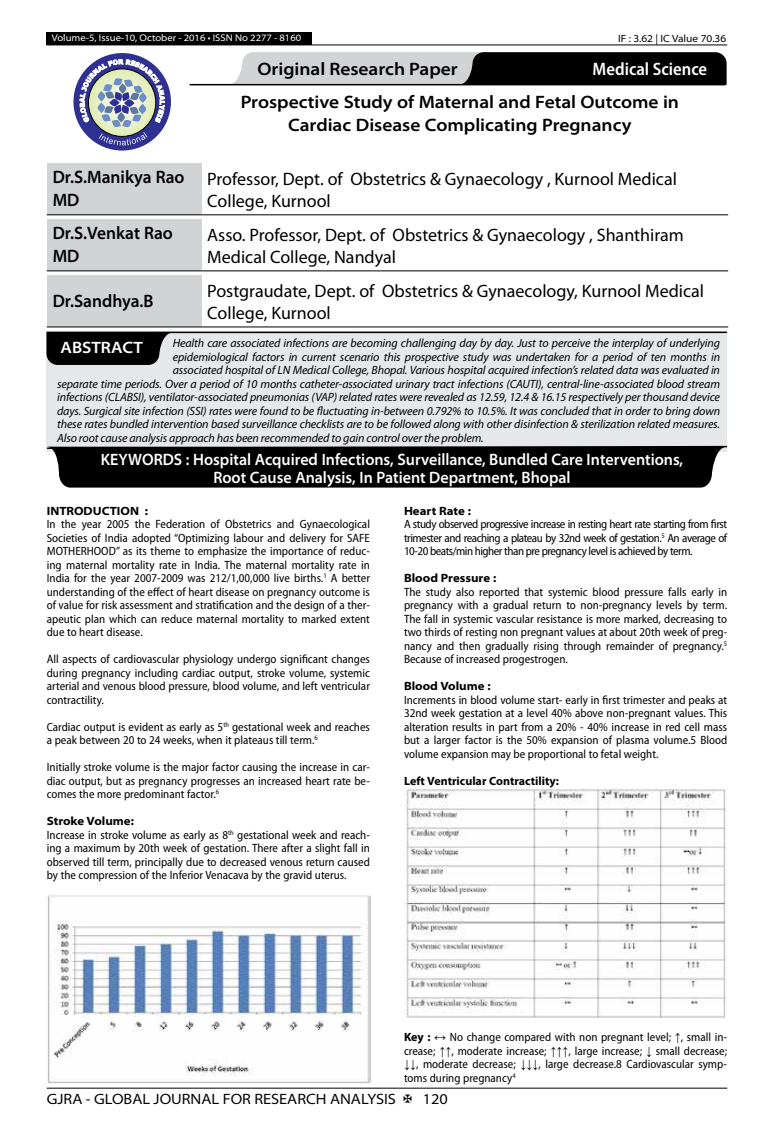
<style>
.page{position:relative;width:774px;height:1136px;background:#fff}
.page>*{position:absolute;margin:0;border:0;box-sizing:border-box;transform-origin:0 0}
.t1{font:18px/21.6px "Myriad Pro";color:#000}
.t2{font:600 semi-expanded 18px/23.4px "Myriad Pro";color:#000;text-align:center}
.t3{font:600 semi-expanded 18px/23.4px "Myriad Pro";color:#000;scale:.9 1}
.t4{font:600 semi-condensed 18px "Myriad Pro";color:#fff}
.t5{font:600 semi-expanded 16.5px/18.5px "Myriad Pro";color:#fff;text-align:center;scale:.9 1}
.t6{font:600 semi-expanded 16.5px "Myriad Pro";color:#fff}
.t7{font:semi-expanded 15px "Myriad Pro";color:#000}
.t8{font:semi-condensed 12px/13.5px "Myriad Pro";color:#000;text-align:justify}
.t9{font:italic 12px "Myriad Pro";letter-spacing:-.01em;color:#000}
.t10{font:700 semi-expanded 12px "Myriad Pro";color:#000}
.t11{font:700 12px "Myriad Pro";color:#000}
.t12{font:semi-expanded 10.5px "Myriad Pro";color:#000}
.t13{font:semi-expanded 9.75px "Myriad Pro";color:#fff}
.s1{font-weight:700;font-stretch:semi-expanded}
.s2{font-weight:700;font-stretch:normal}
.s3{font-family:"Times New Roman";font-stretch:normal}
</style>
<div class="page">
<hr style="left:47px;top:1087px;width:680px;height:1px;background:#000">
<div style="left:47px;top:32px;width:265px;height:13px;background:#000"></div>
<hr style="left:47px;top:45px;width:680px;height:1px;background:#000">
<svg style="left:229px;top:52px;width:498px;height:33px;background:#686969"></svg>
<div style="left:73px;top:53px;width:98px;height:97px;background:#2e3092;border-radius:50%"></div>
<svg style="left:80px;top:59px;width:85px;height:86px"></svg>
<div style="left:47px;top:163px;width:154px;height:52px;background:#d1d3d4"></div>
<hr style="left:47px;top:214px;width:154px;height:1px;background:#000">
<hr style="left:201px;top:214px;width:527px;height:1px;background:#000">
<div style="left:47px;top:219px;width:154px;height:52px;background:#d1d3d4"></div>
<hr style="left:47px;top:270px;width:154px;height:1px;background:#000">
<hr style="left:201px;top:270px;width:527px;height:1px;background:#000">
<div style="left:47px;top:275px;width:154px;height:52px;background:#d1d3d4"></div>
<hr style="left:47px;top:326px;width:154px;height:1px;background:#000">
<hr style="left:201px;top:326px;width:527px;height:1px;background:#000">
<div style="left:46px;top:331px;width:681px;height:121px;background:#e6e7e8"></div>
<hr style="left:47px;top:331px;width:679px;height:2px;background:#000">
<svg style="left:46px;top:332px;width:127px;height:33px;background:#181818"></svg>
<svg style="left:46px;top:445px;width:682px;height:42px;background:#111"></svg>
<hr style="left:190px;top:84px;width:535px;height:1px;background:#000">
<img style="left:47px;top:895px;width:323px;height:188px">
<img style="left:404px;top:788px;width:322px;height:229px">
<p class="t13" style="left:52px;top:32px;width:251px">Volume-5, Issue-10, October - 2016 • ISSN No 2277 - 8160</p>
<p class="t12" style="left:618px;top:32px;width:110px">IF : 3.62 | IC Value 70.36</p>
<h1 class="t2" style="left:257px;top:58px;width:202px">Original Research Paper</h1>
<h1 class="t4" style="left:593px;top:59px;width:116px">Medical Science</h1>
<h1 class="t2" style="left:241px;top:91px;width:440px">Prospective Study of Maternal and Fetal Outcome in<br>Cardiac Disease Complicating Pregnancy</h1>
<h1 class="t3" style="left:53px;top:165px;width:148px">Dr.S.Manikya Rao<br>MD</h1>
<h1 class="t1" style="left:207px;top:168px;width:471px">Professor, Dept. of Obstetrics &amp; Gynaecology , Kurnool Medical<br>College, Kurnool</h1>
<h1 class="t3" style="left:53px;top:221px;width:135px">Dr.S.Venkat Rao<br>MD</h1>
<h1 class="t1" style="left:207px;top:224px;width:478px">Asso. Professor, Dept. of Obstetrics &amp; Gynaecology , Shanthiram<br>Medical College, Nandyal</h1>
<h1 class="t3" style="left:53px;top:289px;width:113px">Dr.Sandhya.B</h1>
<h1 class="t1" style="left:207px;top:281px;width:498px">Postgraudate, Dept. of Obstetrics &amp; Gynaecology, Kurnool Medical<br>College, Kurnool</h1>
<p class="t9" style="left:173px;top:336px;width:549px">Health care associated infections are becoming challenging day by day. Just to perceive the interplay of underlying</p>
<p class="t9" style="left:173px;top:350px;width:549px">epidemiological factors in current scenario this prospective study was undertaken for a period of ten months in</p>
<p class="t9" style="left:173px;top:363px;width:549px">associated hospital of LN Medical College, Bhopal. Various hospital acquired infection’s related data was evaluated in</p>
<p class="t9" style="left:57px;top:377px;width:664px">separate time periods. Over a period of 10 months catheter-associated urinary tract infections (CAUTI), central-line-associated blood stream</p>
<p class="t9" style="left:57px;top:390px;width:664px">infections (CLABSI), ventilator-associated pneumonias (VAP) related rates were revealed as 12.59, 12.4 &amp; 16.15 respectively per thousand device</p>
<p class="t9" style="left:57px;top:404px;width:664px">days. Surgical site infection (SSI) rates were found to be fluctuating in-between 0.792% to 10.5%. It was concluded that in order to bring down</p>
<p class="t9" style="left:57px;top:417px;width:664px">these rates bundled intervention based surveillance checklists are to be followed along with other disinfection &amp; sterilization related measures.</p>
<p class="t9" style="left:57px;top:431px;width:428px">Also root cause analysis approach has been recommended to gain control over the problem.</p>
<h2 class="t6" style="left:60px;top:338px;width:84px">ABSTRACT</h2>
<h2 class="t5" style="left:101px;top:450px;width:649px">KEYWORDS : Hospital Acquired Infections, Surveillance, Bundled Care Interventions,<br>Root Cause Analysis, In Patient Department, Bhopal</h2>
<p class="t10" style="left:47px;top:503px;width:103px">INTRODUCTION :</p>
<p class="t8" style="left:47px;top:517px;width:325px">In the year 2005 the Federation of Obstetrics and Gynaecological Societies of India adopted “Optimizing labour and delivery for SAFE MOTHERHOOD” as its theme to emphasize the importance of reduc&shy;ing maternal mortality rate in India. The maternal mortality rate in India for the year 2007-2009 was 212/1,00,000 live births.<sup>1</sup> A better understanding of the effect of heart disease on pregnancy outcome is of value for risk assessment and stratification and the design of a ther&shy;apeutic plan which can reduce maternal mortality to marked extent due to heart disease.</p>
<p class="t8" style="left:47px;top:652px;width:325px">All aspects of cardiovascular physiology undergo significant changes during pregnancy including cardiac output, stroke volume, systemic arterial and venous blood pressure, blood volume, and left ventricular contractility.</p>
<p class="t8" style="left:47px;top:720px;width:325px">Cardiac output is evident as early as 5<sup>th</sup> gestational week and reaches a peak between 20 to 24 weeks, when it plateaus till term.<sup>6</sup></p>
<p class="t8" style="left:47px;top:760px;width:325px">Initially stroke volume is the major factor causing the increase in car&shy;diac output, but as pregnancy progresses an increased heart rate be&shy;comes the more predominant factor.<sup>6</sup></p>
<p class="t8" style="left:47px;top:814px;width:325px;text-align:left"><span class="s1">Stroke Volume:<br></span>Increase in stroke volume as early as 8<sup>th</sup> gestational week and reach&shy;ing a maximum by 20th week of gestation. There after a slight fall in observed till term, principally due to decreased venous return caused by the compression of the Inferior Venacava by the gravid uterus.</p>
<p class="t10" style="left:404px;top:503px;width:68px">Heart Rate :</p>
<p class="t8" style="left:404px;top:517px;width:325px">A study observed progressive increase in resting heart rate starting from first trimester and reaching a plateau by 32nd week of gestation.<sup>5</sup> An average of 10-20 beats/min higher than pre pregnancy level is achieved by term.</p>
<p class="t10" style="left:404px;top:571px;width:94px">Blood Pressure :</p>
<p class="t8" style="left:404px;top:585px;width:325px">The study also reported that systemic blood pressure falls early in pregnancy with a gradual return to non-pregnancy levels by term.<br>The fall in systemic vascular resistance is more marked, decreasing to two thirds of resting non pregnant values at about 20th week of preg&shy;nancy and then gradually rising through remainder of pregnancy.<sup>5<br></sup>Because of increased progestrogen.</p>
<p class="t10" style="left:404px;top:679px;width:88px">Blood Volume :</p>
<p class="t8" style="left:404px;top:693px;width:325px">Increments in blood volume start- early in first trimester and peaks at 32nd week gestation at a level 40% above non-pregnant values. This alteration results in part from a 20% - 40% increase in red cell mass but a larger factor is the 50% expansion of plasma volume.5 Blood volume expansion may be proportional to fetal weight.</p>
<p class="t11" style="left:404px;top:774px;width:156px">Left Ventricular Contractility:</p>
<p class="t8" style="left:404px;top:1030px;width:325px"><span class="s2">Key :</span> <span class="s3">↔</span> No change compared with non pregnant level; <span class="s3">↑</span>, small in&shy;crease; <span class="s3">↑↑</span>, moderate increase; <span class="s3">↑↑↑</span>, large increase; <span class="s3">↓</span> small decrease; <span class="s3">↓↓</span>, moderate decrease; <span class="s3">↓↓↓</span>, large decrease.8 Cardiovascular symp&shy;toms during pregnancy<sup>4</sup></p>
<p class="t7" style="left:47px;top:1090px;width:351px">GJRA - GLOBAL JOURNAL FOR RESEARCH ANALYSIS</p>
<p class="t7" style="left:423px;top:1090px;width:27px">120</p>
</div>
